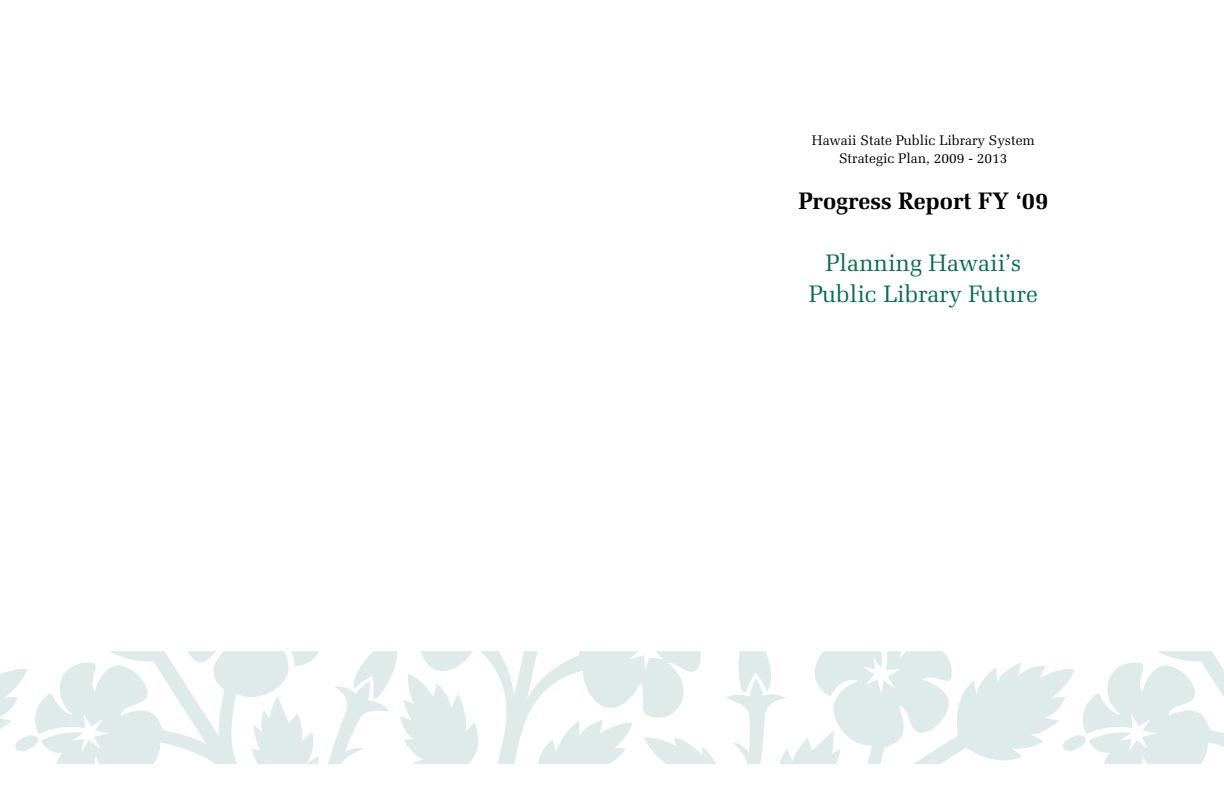
<style>
.page{position:relative;width:1224px;height:792px;background:#fff}
.page>*{position:absolute;margin:0;border:0;box-sizing:border-box;transform-origin:0 0}
.t1{font:24px/30.8px "Zapf Elliptical 711 BT";color:#0a704f;text-align:center}
.t2{font:700 24px "Zapf Elliptical 711 BT";color:#000}
.t3{font:14px/18px "Zapf Elliptical 711 BT";color:#000;text-align:center}
</style>
<div class="page">
<svg style="left:400px;top:651px;width:824px;height:113px;fill:#deebe8"></svg>
<svg style="left:0;top:651px;width:397px;height:113px"></svg>
<p class="t3" style="left:812px;top:132px;width:224px">Hawaii State Public Library System<br>Strategic Plan, 2009 - 2013</p>
<h1 class="t2" style="left:799px;top:191px;width:251px">Progress Report FY ‘09</h1>
<h1 class="t1" style="left:809px;top:250px;width:230px">Planning Hawaii’s<br>Public Library Future</h1>
</div>
